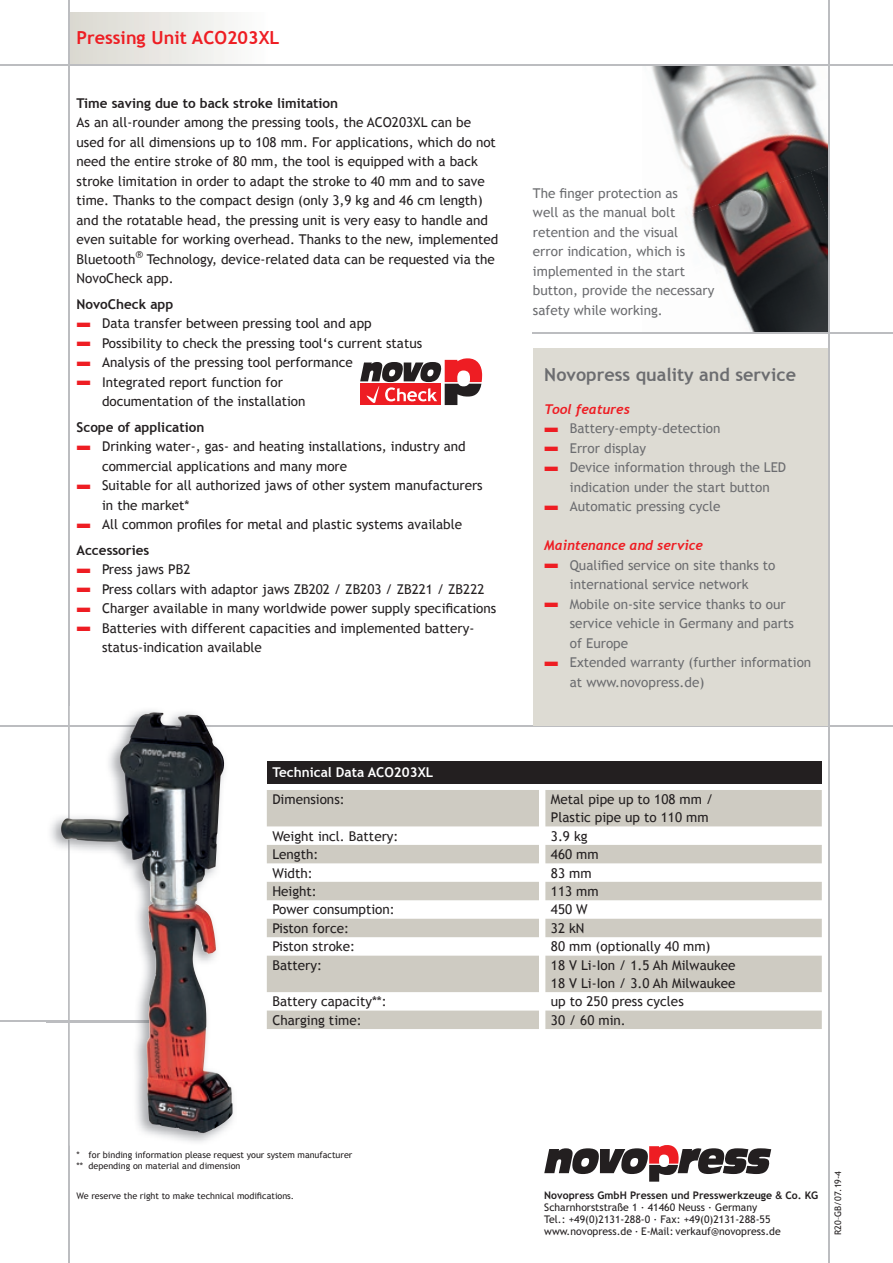
<style>
.page{position:relative;width:893px;height:1263px;background:#fff}
.page>*{position:absolute;margin:0;border:0;box-sizing:border-box;transform-origin:0 0}
.t1{font:700 18px "Trebuchet MS";color:#6c6d70}
.t2{font:700 18px "Trebuchet MS";color:#ee1d23}
.t3{font:13.5px/19.5px "Trebuchet MS";color:#231f20}
.t4{font:13.5px/19.5px "Trebuchet MS";color:#6c6d70}
.t5{font:13.5px/19.5px "Trebuchet";color:#231f20}
.t6{font:700 13.5px "Trebuchet MS";color:#231f20}
.t7{font:italic 700 13.5px "Trebuchet";color:#ee1d23}
.t8{font:700 13.5px "Trebuchet MS";color:#fff}
.t9{font:10.5px/12px "Trebuchet";color:#231f20}
.t10{font:9px/11.2px "Trebuchet MS";color:#231f20}
.s1{color:#ee1d23}
.s2{font-weight:700}
.s3{font-family:"Helvetica Neue";font-weight:500}
</style>
<div class="page">
<div style="left:68px;top:13px;width:251px;height:51px;background:linear-gradient(to right,#dad8d0,#fff)"></div>
<img style="left:642px;top:65px;width:186px;height:106px">
<img style="left:690px;top:171px;width:138px;height:161px">
<img style="left:811px;top:165px;width:17px;height:59px">
<hr style="left:0;top:1020px;width:172px;height:2px;background:#bcbdc0">
<hr style="left:0;top:725px;width:893px;height:2px;background:#bcbdc0">
<hr style="left:68px;top:0;width:2px;height:1263px;background:#bcbdc0">
<div style="left:533px;top:348px;width:295px;height:377px;background:#dddbd3"></div>
<hr style="left:533px;top:332px;width:360px;height:1px;background:#bcbdc0">
<hr style="left:828px;top:0;width:2px;height:1263px;background:#bcbdc0">
<svg style="left:360px;top:358px;width:122px;height:47px"></svg>
<hr style="left:0;top:64px;width:893px;height:1px;background:#bcbdc0">
<svg style="left:544px;top:1145px;width:227px;height:37px"></svg>
<img style="left:47px;top:706px;width:173px;height:439px">
<img style="left:47px;top:1020px;width:14px;height:2px">
<img style="left:47px;top:725px;width:14px;height:2px">
<img style="left:61px;top:712px;width:172px;height:421px">
<div style="left:267px;top:761px;width:555px;height:23px;background:#231f20"></div>
<svg style="left:267px;top:790px;width:555px;height:239px;fill:#cecbc2"></svg>
<h1 class="t2" style="left:77px;top:27px;width:204px">Pressing Unit ACO203XL</h1>
<p class="t6" style="left:77px;top:94px;width:263px">Time saving due to back stroke limitation</p>
<p class="t3" style="left:77px;top:113px;width:423px">As an all-rounder among the pressing tools, the ACO203XL can be used for all dimensions up to 108 mm. For applications, which do not need the entire stroke of 80 mm, the tool is equipped with a back stroke limitation in order to adapt the stroke to 40 mm and to save time. Thanks to the compact design (only 3,9 kg and 46 cm length) and the rotatable head, the pressing unit is very easy to handle and even suitable for working overhead. Thanks to the new, implemented Bluetooth<sup>®</sup> Technology, device-related data can be requested via the NovoCheck app.</p>
<p class="t6" style="left:77px;top:296px;width:98px">NovoCheck app</p>
<p class="t5" style="left:77px;top:314px;width:297px"><span class="s1">■</span> Data transfer between pressing tool and app</p>
<p class="t5" style="left:77px;top:333px;width:347px"><span class="s1">■</span> Possibility to check the pressing tool‘s current status</p>
<p class="t5" style="left:77px;top:353px;width:278px"><span class="s1">■</span> Analysis of the pressing tool performance</p>
<p class="t5" style="left:102px;top:372px;width:205px;text-indent:-26px"><span class="s1">■</span> Integrated report function for documentation of the installation</p>
<p class="t6" style="left:77px;top:419px;width:129px">Scope of application</p>
<p class="t3" style="left:102px;top:437px;width:365px;text-indent:-26px"><span class="s1">■</span> Drinking water-, gas- and heating installations, industry and commercial applications and many more</p>
<p class="t3" style="left:102px;top:476px;width:382px;text-indent:-26px"><span class="s1">■</span> Suitable for all authorized jaws of other system manufacturers in the market*</p>
<p class="t3" style="left:77px;top:512px;width:387px;line-height:25.5px"><span class="s1">■</span> All common profiles for metal and plastic systems available<br><span class="s2">Accessories</span></p>
<p class="t3" style="left:77px;top:560px;width:115px"><span class="s1">■</span> Press jaws PB2</p>
<p class="t3" style="left:77px;top:579px;width:409px"><span class="s1">■</span> Press collars with adaptor jaws ZB202 / ZB203 / ZB221 / ZB222</p>
<p class="t3" style="left:77px;top:599px;width:421px"><span class="s1">■</span> Charger available in many worldwide power supply specifications</p>
<p class="t3" style="left:102px;top:618px;width:374px;text-indent:-26px"><span class="s1">■</span> Batteries with different capacities and implemented battery&shy;status-indication available</p>
<p class="t4" style="left:533px;top:183px;width:183px">The finger protection as<br>well as the manual bolt retention and the visual<br>error indication, which is implemented in the start button, provide the necessary safety while working.</p>
<h1 class="t1" style="left:544px;top:364px;width:253px">Novopress quality and service</h1>
<p class="t7" style="left:544px;top:401px;width:87px">Tool features</p>
<p class="t4" style="left:544px;top:419px;width:178px"><span class="s1">■</span> Battery-empty-detection</p>
<p class="t4" style="left:544px;top:438px;width:103px"><span class="s1">■</span> Error display</p>
<p class="t4" style="left:570px;top:458px;width:218px;text-indent:-26px"><span class="s1">■</span> Device information through the LED indication under the start button</p>
<p class="t4" style="left:544px;top:497px;width:178px"><span class="s1">■</span> Automatic pressing cycle</p>
<p class="t7" style="left:544px;top:537px;width:160px">Maintenance and service</p>
<p class="t4" style="left:544px;top:555px;width:233px;text-align:center"><span class="s1">■</span> Qualified service on site thanks to international service network</p>
<p class="t4" style="left:570px;top:594px;width:226px;text-indent:-26px"><span class="s1">■</span> Mobile on-site service thanks to our service vehicle in Germany and parts of Europe</p>
<p class="t4" style="left:570px;top:653px;width:243px;text-indent:-26px"><span class="s1">■</span> Extended warranty (further information at www.novopress.de)</p>
<p class="t8" style="left:272px;top:764px;width:162px">Technical Data ACO203XL</p>
<p class="t3" style="left:272px;top:790px;width:74px">Dimensions:</p>
<p class="t3" style="left:551px;top:790px;width:164px;line-height:18px">Metal pipe up to 108 mm /<br>Plastic pipe up to 110 mm</p>
<p class="t3" style="left:272px;top:826px;width:128px">Weight incl. Battery:</p>
<p class="t3" style="left:551px;top:826px;width:38px">3.9 kg</p>
<p class="t3" style="left:272px;top:845px;width:48px">Length:</p>
<p class="t3" style="left:551px;top:845px;width:49px">460 mm</p>
<p class="t3" style="left:272px;top:863px;width:42px">Width:</p>
<p class="t3" style="left:551px;top:863px;width:42px">83 mm</p>
<p class="t3" style="left:272px;top:882px;width:46px">Height:</p>
<p class="t3" style="left:551px;top:882px;width:49px">113 mm</p>
<p class="t3" style="left:272px;top:900px;width:124px">Power consumption:</p>
<p class="t3" style="left:551px;top:900px;width:38px">450 W</p>
<p class="t3" style="left:272px;top:918px;width:78px">Piston force:</p>
<p class="t3" style="left:551px;top:918px;width:35px">32 kN</p>
<p class="t3" style="left:272px;top:937px;width:84px">Piston stroke:</p>
<p class="t3" style="left:551px;top:937px;width:161px">80 mm (optionally 40 mm)</p>
<p class="t3" style="left:272px;top:955px;width:51px">Battery:</p>
<p class="t3" style="left:551px;top:956px;width:186px;line-height:18px">18 V Li-Ion / 1.5 Ah Milwaukee<br>18 V Li-Ion / 3.0 Ah Milwaukee</p>
<p class="t3" style="left:272px;top:992px;width:116px">Battery capacity**:</p>
<p class="t3" style="left:551px;top:992px;width:134px">up to 250 press cycles</p>
<p class="t3" style="left:272px;top:1010px;width:91px">Charging time:</p>
<p class="t3" style="left:551px;top:1010px;width:76px">30 / 60 min.</p>
<p class="t10" style="left:77px;top:1149px;width:277px">* for binding information please request your system manufacturer ** depending on material and dimension</p>
<p class="t10" style="left:77px;top:1191px;width:219px">We reserve the right to make technical modifications.</p>
<p class="t9" style="left:544px;top:1189px;width:275px"><span class="s2">Novopress GmbH Pressen und Presswerkzeuge</span> <span class="s3">&amp;</span> <span class="s2">Co. KG </span>Scharnhorststraße 1 · 41460 Neuss · Germany<br>Tel.: +49(0)2131-288-0 · Fax: +49(0)2131-288-55 www.novopress.de · E-Mail: verkauf@novopress.de</p>
<p class="t10" style="left:832px;top:1235px;width:66px;rotate:-90deg">R20–GB/07.19-4</p>
</div>
